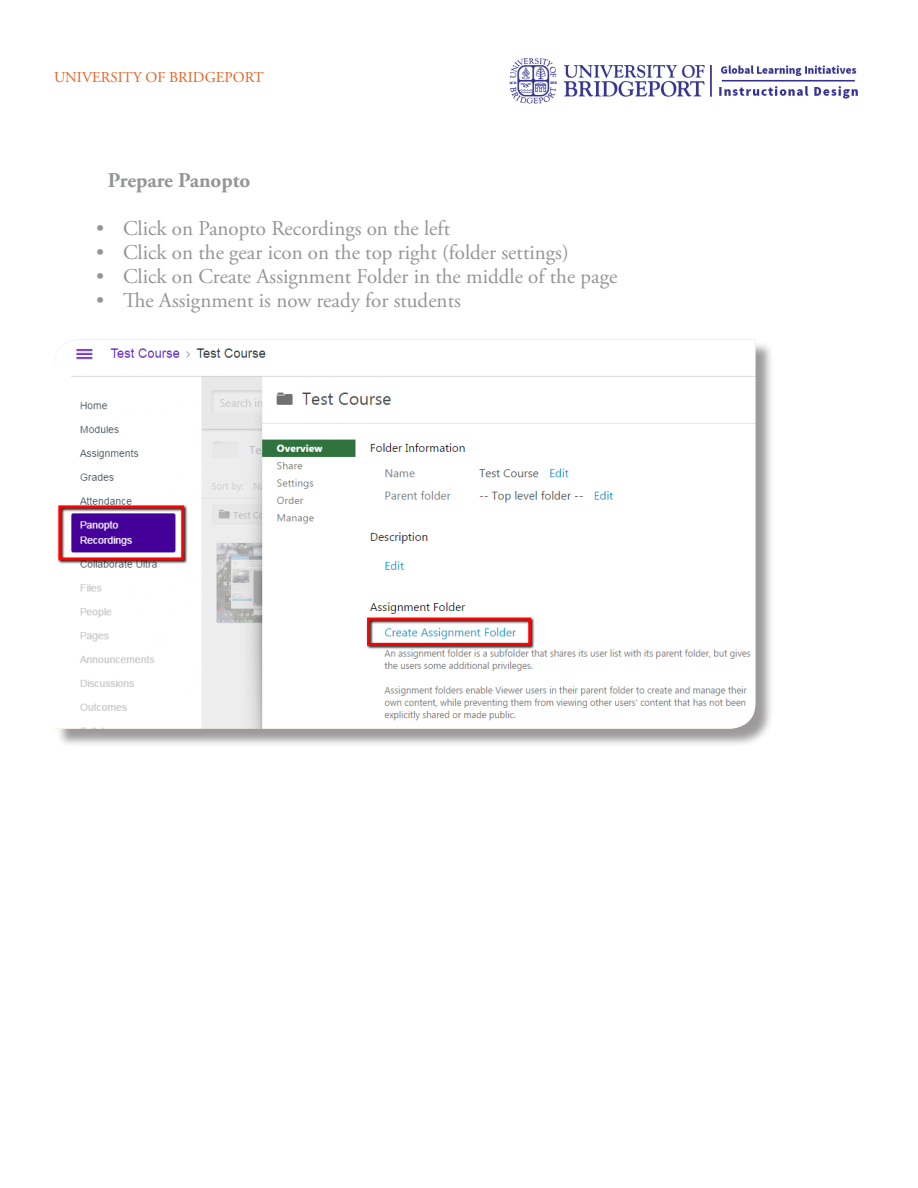
<style>
.page{position:relative;width:918px;height:1188px;background:#fff}
.page>*{position:absolute;margin:0;border:0;box-sizing:border-box;transform-origin:0 0}
.t1{font:21px "Adobe Garamond Pro";color:#939598}
.t2{font:700 21px "Adobe Garamond Pro";color:#939598}
.t3{font:15px "Adobe Garamond Pro";color:#e46325}
</style>
<div class="page">
<img style="left:509px;top:58px;width:349px;height:46px">
<div style="left:56px;top:342px;width:718px;height:406px;background:#231f20;opacity:.45"></div>
<img style="left:54px;top:339px;width:701px;height:390px">
<p class="t3" style="left:54px;top:69px;width:211px">UNIVERSITY OF BRIDGEPORT</p>
<p class="t2" style="left:108px;top:168px;width:144px">Prepare Panopto</p>
<p class="t1" style="left:96px;top:216px;width:356px">• Click on Panopto Recordings on the left</p>
<p class="t1" style="left:96px;top:240px;width:474px">• Click on the gear icon on the top right (folder settings)</p>
<p class="t1" style="left:96px;top:264px;width:523px">• Click on Create Assignment Folder in the middle of the page</p>
<p class="t1" style="left:96px;top:288px;width:366px">• The Assignment is now ready for students</p>
</div>
